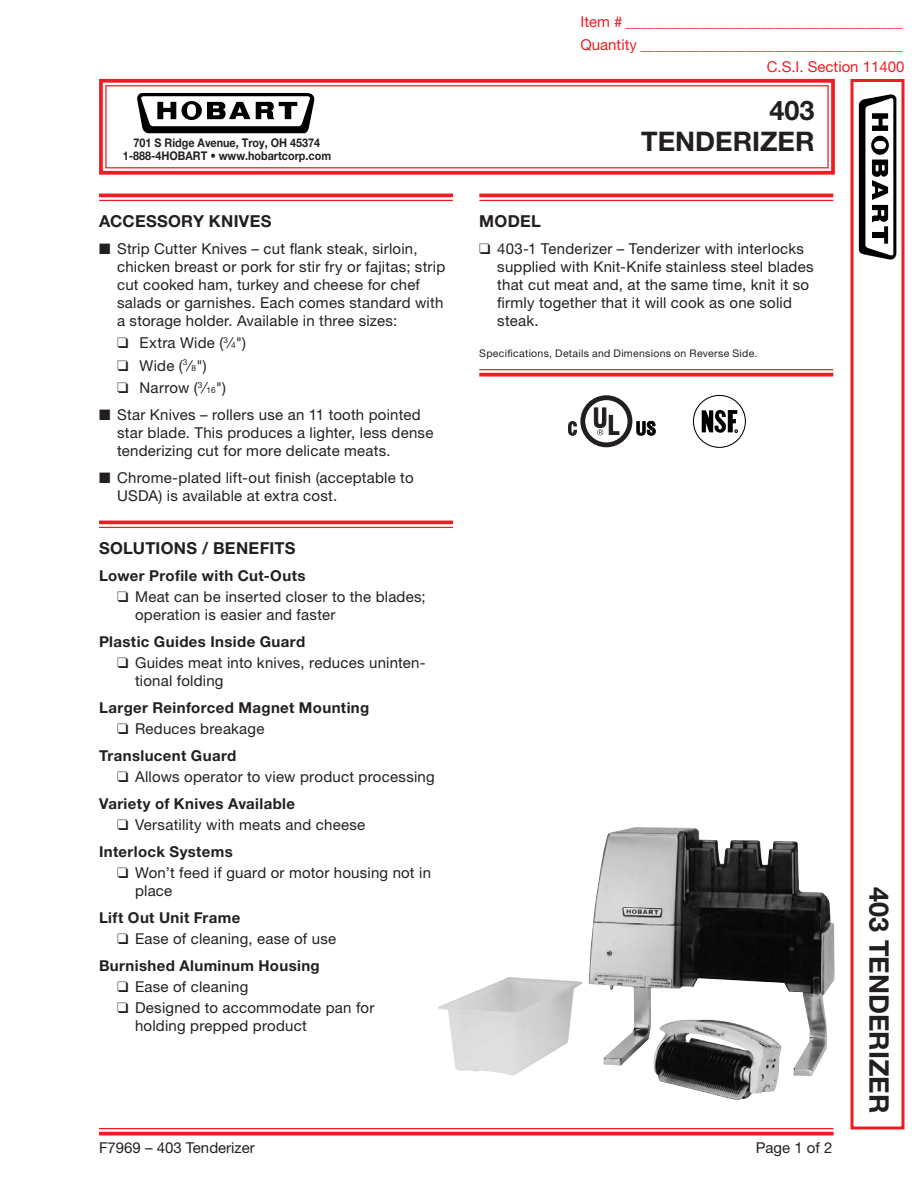
<style>
.page{position:relative;width:918px;height:1188px;background:#fff}
.page>*{position:absolute;margin:0;border:0;box-sizing:border-box;transform-origin:0 0}
.t1{font:700 27px "Helvetica Neue LT Std";color:#231f20}
.Body_Text-Headings{font:700 16.5px "Helvetica Neue LT Std";letter-spacing:.015em;color:#231f20}
.Front_Text_w_indent{font:15px/18px "Helvetica Neue LT Std";letter-spacing:.015em;color:#231f20}
.Body_Back_Text{font:15px/18px "Helvetica Neue LT Std";letter-spacing:.015em;color:#231f20}
.Body_Back_Text-2{font:700 15px "Helvetica Neue LT Std";letter-spacing:.025em;color:#231f20}
.t2{font:15px/22.5px "Helvetica Neue LT Std";color:#ee1d23;text-align:right}
.Bottom_Line{font:15px "Helvetica Neue LT Std";color:#231f20}
.t3{font:700 12px "Helvetica Neue LT Std";color:#231f20;scale:.9 1}
.Body_Text{font:10.5px "Helvetica Neue LT Std";letter-spacing:.03em;color:#231f20}
.s1{font-size:8.25px}
</style>
<div class="page">
<svg style="left:99px;top:78px;width:736px;height:97px"></svg>
<div style="left:105px;top:85px;width:724px;height:83px;border:1px solid #ee1d23"></div>
<div style="left:850px;top:79px;width:54px;height:1051px;border:3px solid #ee1d23"></div>
<hr style="left:99px;top:1128px;width:735px;height:1px;background:#ee1d23">
<svg style="left:99px;top:1132px;width:735px;height:4px;background:#f0393e"></svg>
<svg style="left:137px;top:93px;width:178px;height:40px"></svg>
<svg style="left:859px;top:94px;width:37px;height:166px"></svg>
<hr style="left:99px;top:194px;width:354px;height:3px;background:#ee1d23">
<hr style="left:99px;top:200px;width:354px;height:1px;background:#ee1d23">
<hr style="left:99px;top:521px;width:354px;height:3px;background:#ee1d23">
<hr style="left:99px;top:527px;width:354px;height:1px;background:#ee1d23">
<hr style="left:479px;top:194px;width:354px;height:3px;background:#ee1d23">
<hr style="left:479px;top:200px;width:354px;height:1px;background:#ee1d23">
<hr style="left:479px;top:369px;width:354px;height:1px;background:#ee1d23">
<svg style="left:479px;top:373px;width:354px;height:4px"></svg>
<div style="left:693px;top:395px;width:53px;height:53px;border:1px solid #000;border-radius:50%"></div>
<svg style="left:702px;top:410px;width:36px;height:23px"></svg>
<div style="left:580px;top:395px;width:52px;height:52px;border:5px solid #231f20;border-radius:50%"></div>
<svg style="left:594px;top:407px;width:26px;height:28px"></svg>
<svg style="left:568px;top:421px;width:9px;height:15px"></svg>
<svg style="left:636px;top:420px;width:20px;height:16px"></svg>
<img style="left:438px;top:827px;width:397px;height:273px">
<p class="t2" style="left:580px;top:10px;width:326px">Item # _____________________________________<br>Quantity ___________________________________<br>C.S.I. Section 11400</p>
<h1 class="t1" style="left:770px;top:93px;width:47px">403</h1>
<p class="t3" style="left:134px;top:135px;width:209px">701 S Ridge Avenue, Troy, OH 45374</p>
<h1 class="t1" style="left:641px;top:125px;width:175px">TENDERIZER</h1>
<p class="t3" style="left:123px;top:148px;width:233px">1-888-4HOBART • www.hobartcorp.com</p>
<p class="Body_Text-Headings" style="left:99px;top:210px;width:174px">ACCESSORY KNIVES</p>
<p class="Front_Text_w_indent" style="left:117px;top:239px;width:330px;text-indent:-18px">■ Strip Cutter Knives – cut flank steak, sirloin, chicken breast or pork for stir fry or fajitas; strip cut cooked ham, turkey and cheese for chef salads or garnishes. Each comes standard with a storage holder. Available in three sizes:</p>
<p class="Front_Text_w_indent" style="left:117px;top:334px;width:130px">❑ Extra Wide (<sup>3</sup>⁄<span class="s1">4</span>")</p>
<p class="Front_Text_w_indent" style="left:117px;top:356px;width:91px">❑ Wide (<sup>3</sup>⁄<span class="s1">8</span>")</p>
<p class="Front_Text_w_indent" style="left:117px;top:379px;width:110px">❑ Narrow (<sup>3</sup>⁄<span class="s1">16</span>")</p>
<p class="Front_Text_w_indent" style="left:117px;top:406px;width:318px;text-indent:-18px">■ Star Knives – rollers use an 11 tooth pointed star blade. This produces a lighter, less dense tenderizing cut for more delicate meats.</p>
<p class="Front_Text_w_indent" style="left:117px;top:469px;width:298px;text-indent:-18px">■ Chrome-plated lift-out finish (acceptable to<br>USDA) is available at extra cost.</p>
<p class="Body_Text-Headings" style="left:99px;top:537px;width:198px">SOLUTIONS / BENEFITS</p>
<p class="Body_Back_Text-2" style="left:99px;top:566px;width:208px">Lower Profile with Cut-Outs</p>
<p class="Body_Back_Text" style="left:135px;top:587px;width:292px;text-indent:-18px">❑ Meat can be inserted closer to the blades; operation is easier and faster</p>
<p class="Body_Back_Text-2" style="left:99px;top:632px;width:208px">Plastic Guides Inside Guard</p>
<p class="Body_Back_Text" style="left:135px;top:653px;width:292px;text-indent:-18px">❑ Guides meat into knives, reduces uninten&shy;tional folding</p>
<p class="Body_Back_Text-2" style="left:99px;top:698px;width:272px">Larger Reinforced Magnet Mounting</p>
<p class="Body_Back_Text" style="left:117px;top:719px;width:149px">❑ Reduces breakage</p>
<p class="Body_Back_Text-2" style="left:99px;top:746px;width:139px">Translucent Guard</p>
<p class="Body_Back_Text" style="left:117px;top:767px;width:319px">❑ Allows operator to view product processing</p>
<p class="Body_Back_Text-2" style="left:99px;top:794px;width:198px">Variety of Knives Available</p>
<p class="Body_Back_Text" style="left:117px;top:815px;width:250px">❑ Versatility with meats and cheese</p>
<p class="Body_Back_Text-2" style="left:99px;top:842px;width:135px">Interlock Systems</p>
<p class="Body_Back_Text" style="left:135px;top:863px;width:297px;text-indent:-18px">❑ Won’t feed if guard or motor housing not in place</p>
<p class="Body_Back_Text-2" style="left:99px;top:908px;width:143px">Lift Out Unit Frame</p>
<p class="Body_Back_Text" style="left:117px;top:929px;width:221px">❑ Ease of cleaning, ease of use</p>
<p class="Body_Back_Text-2" style="left:99px;top:956px;width:222px">Burnished Aluminum Housing</p>
<p class="Body_Back_Text" style="left:117px;top:977px;width:133px">❑ Ease of cleaning</p>
<p class="Body_Back_Text" style="left:135px;top:998px;width:241px;text-indent:-18px">❑ Designed to accommodate pan for holding prepped product</p>
<p class="Body_Text-Headings" style="left:479px;top:210px;width:63px">MODEL</p>
<p class="Front_Text_w_indent" style="left:497px;top:239px;width:318px;text-indent:-18px">❑ 403-1 Tenderizer – Tenderizer with interlocks supplied with Knit-Knife stainless steel blades that cut meat and, at the same time, knit it so firmly together that it will cook as one solid steak.</p>
<p class="Body_Text" style="left:479px;top:347px;width:280px">Specifications, Details and Dimensions on Reverse Side.</p>
<p class="Bottom_Line" style="left:99px;top:1139px;width:157px">F7969 – 403 Tenderizer</p>
<p class="Bottom_Line" style="left:756px;top:1139px;width:78px">Page 1 of 2</p>
<p class="t1" style="left:896px;top:887px;width:227px;rotate:90deg">403 TENDERIZER</p>
</div>
